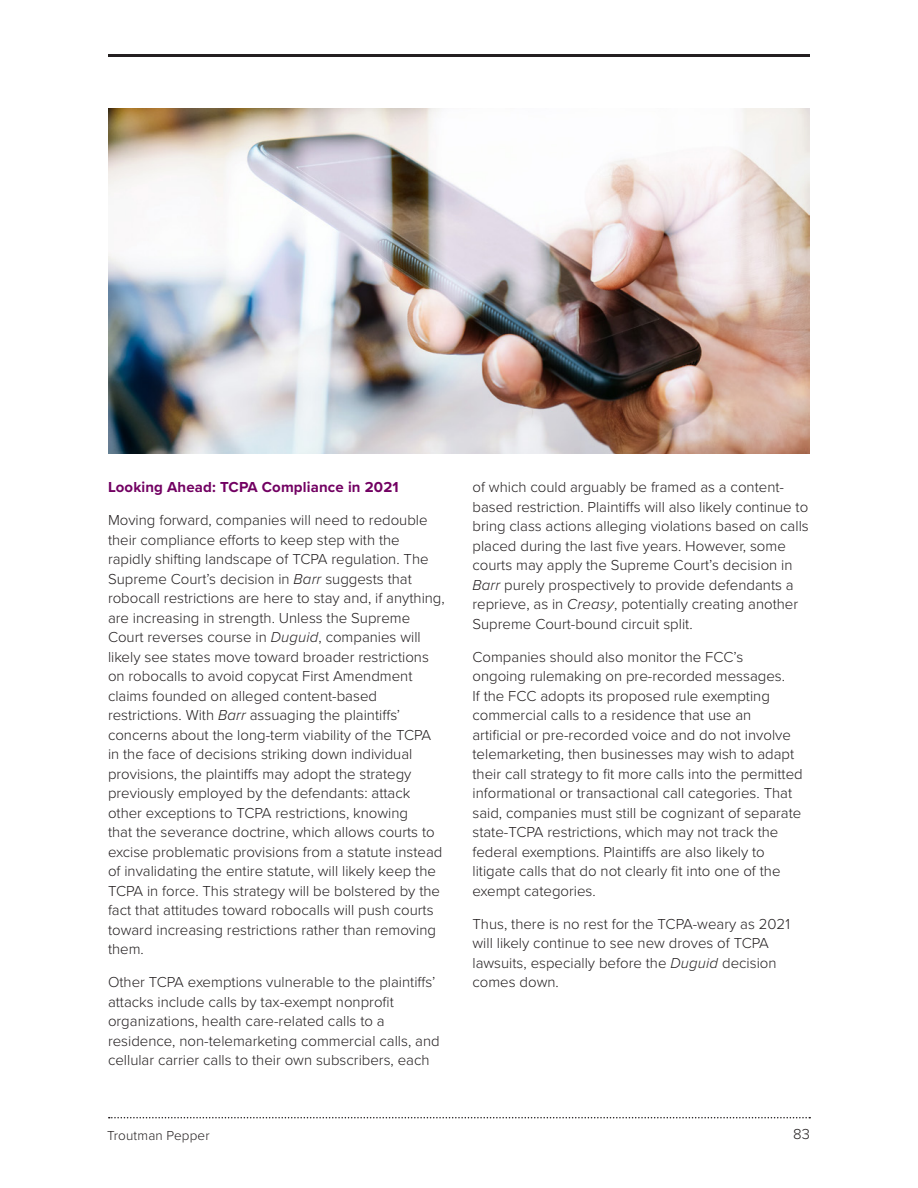
<style>
.page{position:relative;width:918px;height:1188px;background:#fff}
.page>*{position:absolute;margin:0;border:0;box-sizing:border-box;transform-origin:0 0}
.Body{font:300 15px/19.5px "Proxima Nova";color:#231f20}
.Subhead{font:700 15px "Proxima Nova";letter-spacing:.01em;color:#720062}
.t1{font:300 13.5px "Proxima Nova";letter-spacing:.01em;color:#231f20}
.s1{font-style:italic}
</style>
<div class="page">
<hr style="left:108px;top:54px;width:702px;height:3px;background:#231f20">
<svg style="left:109px;top:1117px;width:701px;height:1px"></svg>
<img style="left:108px;top:108px;width:702px;height:346px">
<p class="Subhead" style="left:108px;top:476px;width:292px">Looking Ahead: TCPA Compliance in 2021</p>
<p class="Body" style="left:108px;top:510px;width:338px">Moving forward, companies will need to redouble their compliance efforts to keep step with the rapidly shifting landscape of TCPA regulation. The Supreme Court’s decision in <span class="s1">Barr</span> suggests that robocall restrictions are here to stay and, if anything, are increasing in strength. Unless the Supreme Court reverses course in <span class="s1">Duguid</span>, companies will likely see states move toward broader restrictions on robocalls to avoid copycat First Amendment claims founded on alleged content-based restrictions. With <span class="s1">Barr</span> assuaging the plaintiffs’ concerns about the long-term viability of the TCPA in the face of decisions striking down individual provisions, the plaintiffs may adopt the strategy previously employed by the defendants: attack other exceptions to TCPA restrictions, knowing<br>that the severance doctrine, which allows courts to excise problematic provisions from a statute instead of invalidating the entire statute, will likely keep the TCPA in force. This strategy will be bolstered by the fact that attitudes toward robocalls will push courts toward increasing restrictions rather than removing them.</p>
<p class="Body" style="left:108px;top:972px;width:333px">Other TCPA exemptions vulnerable to the plaintiffs’ attacks include calls by tax-exempt nonprofit organizations, health care-related calls to a residence, non-telemarketing commercial calls, and cellular carrier calls to their own subscribers, each</p>
<p class="Body" style="left:472px;top:477px;width:338px">of which could arguably be framed as a content&shy;based restriction. Plaintiffs will also likely continue to bring class actions alleging violations based on calls placed during the last five years. However, some courts may apply the Supreme Court’s decision in <span class="s1">Barr</span> purely prospectively to provide defendants a reprieve, as in <span class="s1">Creasy</span>, potentially creating another Supreme Court-bound circuit split.</p>
<p class="Body" style="left:472px;top:646px;width:332px">Companies should also monitor the FCC’s<br>ongoing rulemaking on pre-recorded messages.<br>If the FCC adopts its proposed rule exempting commercial calls to a residence that use an artificial or pre-recorded voice and do not involve telemarketing, then businesses may wish to adapt their call strategy to fit more calls into the permitted informational or transactional call categories. That said, companies must still be cognizant of separate state-TCPA restrictions, which may not track the federal exemptions. Plaintiffs are also likely to litigate calls that do not clearly fit into one of the exempt categories.</p>
<p class="Body" style="left:472px;top:913px;width:319px">Thus, there is no rest for the TCPA-weary as 2021 will likely continue to see new droves of TCPA lawsuits, especially before the <span class="s1">Duguid</span> decision comes down.</p>
<p class="t1" style="left:107px;top:1125px;width:104px">Troutman Pepper</p>
<p class="Body" style="left:793px;top:1123px;width:18px">83</p>
</div>
